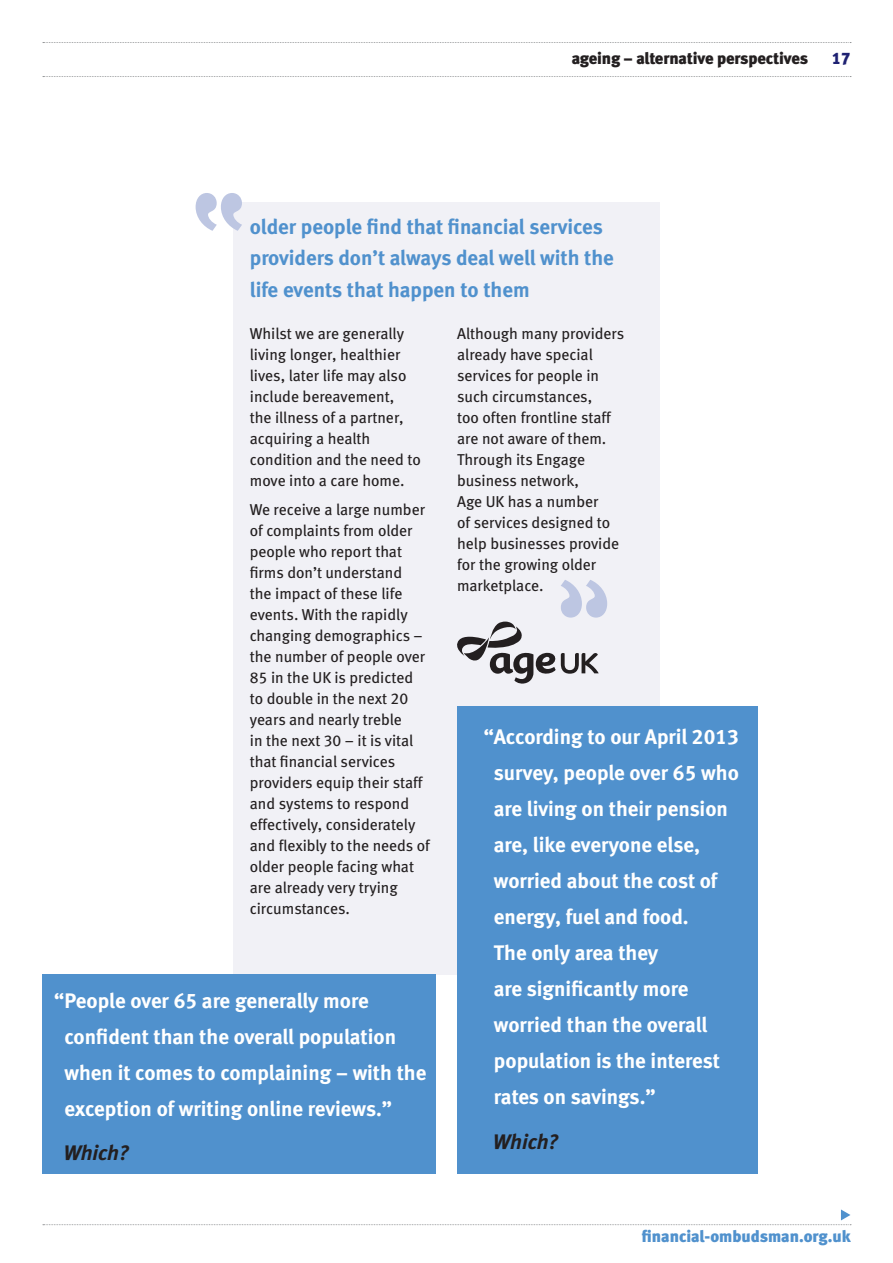
<style>
.page{position:relative;width:893px;height:1263px;background:#fff}
.page>*{position:absolute;margin:0;border:0;box-sizing:border-box;transform-origin:0 0}
.t1{font:21px/36px "Meta Bold LF";color:#fff}
.t2{font:21px/31.5px "Meta Bold LF";color:#5091cd}
.t3{font:italic 21px "Meta Bold LF";color:#231f20}
.t4{font:16.5px "Meta Black LF";letter-spacing:-.01em;color:#231f20}
.t5{font:16.5px "Meta Black LF";color:#5091cd}
.t6{font:16.5px "Meta Black LF";color:#1e2172}
.t7{font:15.75px/21px "Meta Book LF";color:#231f20}
</style>
<div class="page">
<div style="left:233px;top:202px;width:427px;height:772px;background:#f1f1f6"></div>
<svg style="left:43px;top:42px;width:808px;height:1px"></svg>
<svg style="left:43px;top:76px;width:808px;height:1px"></svg>
<svg style="left:43px;top:1209px;width:808px;height:16px"></svg>
<div style="left:457px;top:706px;width:300px;height:468px;background:#5091cd"></div>
<svg style="left:196px;top:193px;width:46px;height:38px"></svg>
<div style="left:43px;top:974px;width:393px;height:200px;background:#5091cd"></div>
<svg style="left:457px;top:580px;width:150px;height:104px"></svg>
<p class="t4" style="left:572px;top:48px;width:238px">ageing – alternative perspectives</p>
<p class="t6" style="left:832px;top:48px;width:20px">17</p>
<h3 class="t2" style="left:250px;top:211px;width:366px">older people find that financial services providers don’t always deal well with the life events that happen to them</h3>
<p class="t7" style="left:250px;top:323px;width:173px">Whilst we are generally living longer, healthier lives, later life may also include bereavement,<br>the illness of a partner, acquiring a health condition and the need to move into a care home.</p>
<p class="t7" style="left:250px;top:499px;width:182px">We receive a large number of complaints from older people who report that firms don’t understand<br>the impact of these life events. With the rapidly changing demographics – the number of people over<br>85 in the UK is predicted to double in the next 20 years and nearly treble<br>in the next 30 – it is vital that financial services providers equip their staff and systems to respond effectively, considerately and flexibly to the needs of older people facing what are already very trying circumstances.</p>
<p class="t7" style="left:457px;top:322px;width:169px">Although many providers already have special services for people in such circumstances,<br>too often frontline staff are not aware of them.<br>Through its Engage business network,<br>Age UK has a number<br>of services designed to help businesses provide for the growing older marketplace.</p>
<h3 class="t1" style="left:494px;top:719px;width:247px;text-indent:-10px">“According to our April 2013 survey, people over 65 who are living on their pension are, like everyone else, worried about the cost of energy, fuel and food.<br>The only area they<br>are significantly more worried than the overall population is the interest rates on savings.”</h3>
<h3 class="t3" style="left:493px;top:1129px;width:66px">Which?</h3>
<h3 class="t1" style="left:64px;top:982px;width:363px;text-indent:-10px">“People over 65 are generally more confident than the overall population when it comes to complaining – with the exception of writing online reviews.”</h3>
<h3 class="t3" style="left:64px;top:1140px;width:66px">Which?</h3>
<p class="t5" style="left:642px;top:1226px;width:211px">financial-ombudsman.org.uk</p>
</div>
